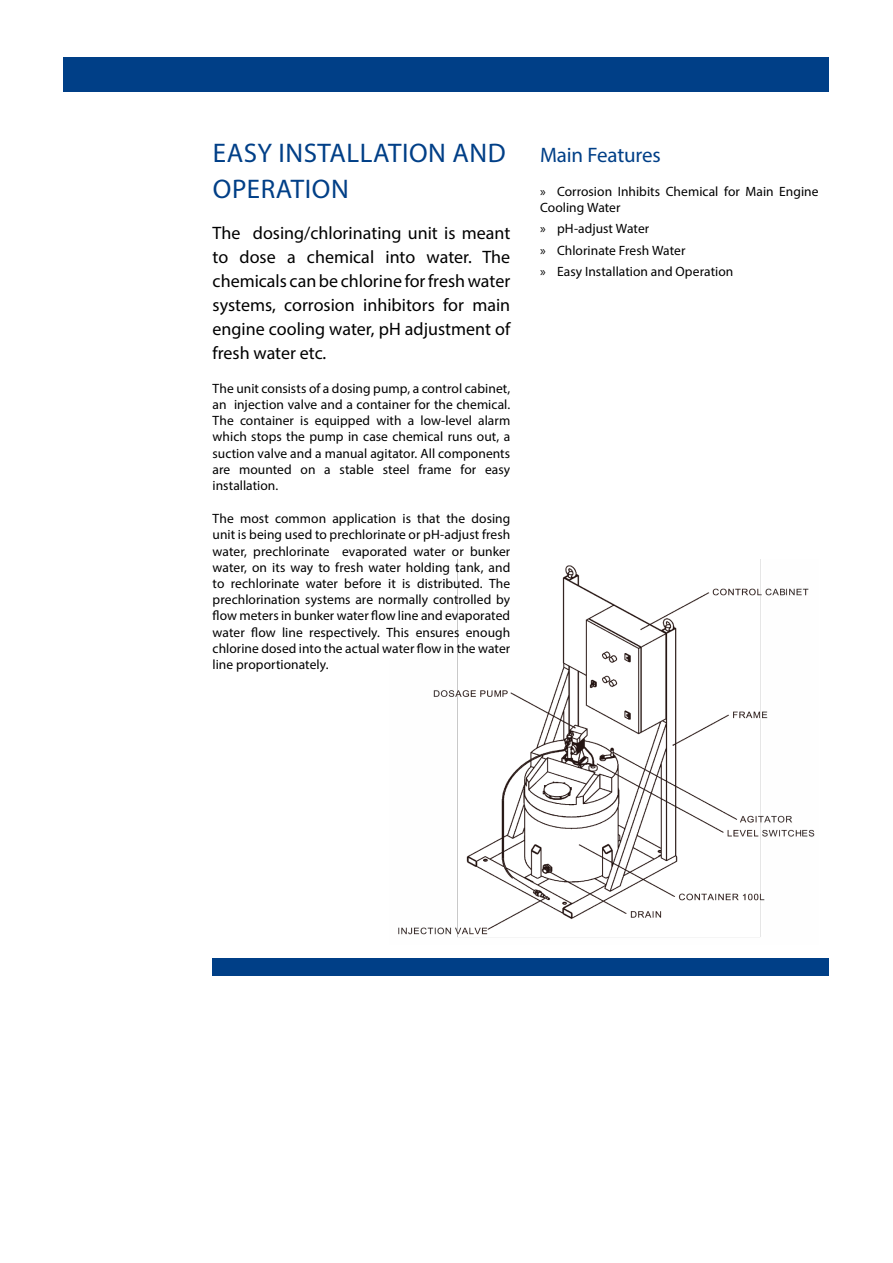
<style>
.page{position:relative;width:893px;height:1263px;background:#fff}
.page>*{position:absolute;margin:0;border:0;box-sizing:border-box;transform-origin:0 0}
.t1{font:27px/36px "Myriad Pro";letter-spacing:.02em;color:#003f87}
.t2{font:21px "Myriad Pro";letter-spacing:-.01em;color:#003f87}
.t3{font:18px/24px "Myriad Pro";color:#000;text-align:justify}
.t4{font:13.5px/16.2px "Myriad Pro";letter-spacing:.005em;color:#000}
</style>
<div class="page">
<div style="left:64px;top:57px;width:765px;height:34px;background:#003f87"></div>
<div style="left:213px;top:959px;width:616px;height:17px;background:#003f87"></div>
<img style="left:398px;top:559px;width:417px;height:379px">
<h1 class="t1" style="left:213px;top:135px;width:294px">EASY INSTALLATION AND<br>OPERATION</h1>
<h3 class="t3" style="left:213px;top:221px;width:299px">The dosing/chlorinating unit is meant to dose a chemical into water. The chemicals can be chlorine for fresh water systems, corrosion inhibitors for main engine cooling water, pH adjustment of fresh water etc.</h3>
<p class="t4" style="left:213px;top:380px;width:299px;text-align:justify">The unit consists of a dosing pump, a control cabinet, an injection valve and a container for the chemical.<br>The container is equipped with a low-level alarm which stops the pump in case chemical runs out, a suction valve and a manual agitator. All components are mounted on a stable steel frame for easy installation.</p>
<p class="t4" style="left:213px;top:510px;width:299px;text-align:justify">The most common application is that the dosing unit is being used to prechlorinate or pH-adjust fresh water, prechlorinate evaporated water or bunker water, on its way to fresh water holding tank, and to rechlorinate water before it is distributed. The prechlorination systems are normally controlled by flow meters in bunker water flow line and evaporated water flow line respectively. This ensures enough chlorine dosed into the actual water flow in the water line proportionately.</p>
<h2 class="t2" style="left:540px;top:142px;width:122px">Main Features</h2>
<p class="t4" style="left:540px;top:183px;width:280px">» Corrosion Inhibits Chemical for Main Engine<br>Cooling Water</p>
<p class="t4" style="left:540px;top:218px;width:195px;line-height:21.5px">» pH-adjust Water<br>» Chlorinate Fresh Water<br>» Easy Installation and Operation</p>
</div>
